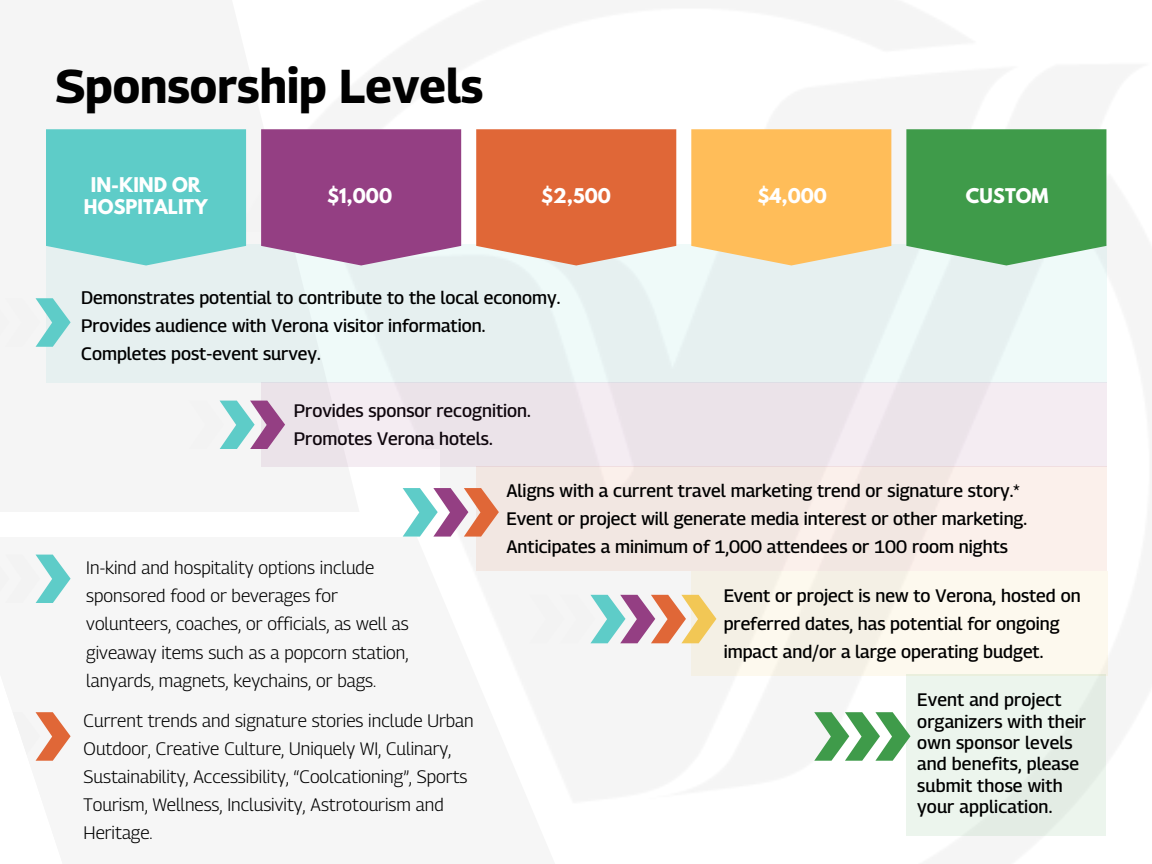
<style>
.page{position:relative;width:1152px;height:864px;background:#fff}
.page>*{position:absolute;margin:0;border:0;box-sizing:border-box;transform-origin:0 0}
.t1{font:700 47.25px "Georama";color:#000}
.t2{font:500 18px/21.3px "Georama";color:#000}
.t3{font:300 18px/28.2px "Georama";color:#000}
.t4{font:700 18px/21.3px "League Spartan";color:#fff;text-align:center}
</style>
<div class="page">
<div style="left:0;top:0;width:360px;height:512px;background:#f3f3f3"></div>
<div style="left:46px;top:244px;width:1060px;height:138px;background:#e6f0f0"></div>
<svg style="left:46px;top:129px;width:200px;height:136px;background:#67ceca"></svg>
<svg style="left:261px;top:129px;width:200px;height:136px;background:#9a4b8b"></svg>
<svg style="left:476px;top:129px;width:200px;height:136px;background:#e07144"></svg>
<svg style="left:691px;top:129px;width:200px;height:136px;background:#fdc064"></svg>
<svg style="left:906px;top:129px;width:200px;height:136px;background:#4ba156"></svg>
<div style="left:476px;top:467px;width:630px;height:104px;background:#f2e7e2"></div>
<div style="left:691px;top:571px;width:416px;height:105px;background:#fdf9ee"></div>
<div style="left:906px;top:674px;width:200px;height:161px;background:#ecf5ed"></div>
<svg style="left:35px;top:298px;width:36px;height:49px"></svg>
<svg style="left:219px;top:401px;width:42px;height:48px"></svg>
<svg style="left:529px;top:595px;width:187px;height:48px"></svg>
<svg style="left:814px;top:712px;width:96px;height:49px"></svg>
<svg style="left:403px;top:488px;width:96px;height:48px"></svg>
<div style="left:261px;top:382px;width:845px;height:85px;background:#ebe3e9"></div>
<svg style="left:0;top:555px;width:71px;height:206px"></svg>
<h2 class="t1" style="left:56px;top:58px;width:429px">Sponsorship Levels</h2>
<p class="t4" style="left:84px;top:177px;width:125px">IN-KIND OR<br>HOSPITALITY</p>
<h2 class="t4" style="left:541px;top:187px;width:71px">$2,500</h2>
<h2 class="t4" style="left:757px;top:187px;width:71px">$4,000</h2>
<h3 class="t4" style="left:327px;top:187px;width:67px">$1,000</h3>
<h2 class="t4" style="left:966px;top:187px;width:84px">CUSTOM</h2>
<p class="t2" style="left:81px;top:283px;width:481px;line-height:28.2px">Demonstrates potential to contribute to the local economy.<br>Provides audience with Verona visitor information.<br>Completes post-event survey.</p>
<p class="t2" style="left:294px;top:399px;width:238px">Provides sponsor recognition.</p>
<p class="t2" style="left:294px;top:428px;width:200px">Promotes Verona hotels.</p>
<p class="t3" style="left:86px;top:553px;width:324px">In-kind and hospitality options include sponsored food or beverages for volunteers, coaches, or officials, as well as giveaway items such as a popcorn station, lanyards, magnets, keychains, or bags.</p>
<p class="t3" style="left:84px;top:706px;width:392px">Current trends and signature stories include Urban Outdoor, Creative Culture, Uniquely WI, Culinary, Sustainability, Accessibility, “Coolcationing”, Sports Tourism, Wellness, Inclusivity, Astrotourism and Heritage.</p>
<h3 class="t2" style="left:506px;top:476px;width:522px;line-height:28.2px">Aligns with a current travel marketing trend or signature story.*<br>Event or project will generate media interest or other marketing.</h3>
<p class="t2" style="left:506px;top:536px;width:503px">Anticipates a minimum of 1,000 attendees or 100 room nights</p>
<p class="t2" style="left:724px;top:581px;width:358px;line-height:28.2px">Event or project is new to Verona, hosted on preferred dates, has potential for ongoing impact and/or a large operating budget.</p>
<h2 class="t2" style="left:917px;top:689px;width:170px">Event and project organizers with their own sponsor levels and benefits, please submit those with your application.</h2>
</div>
